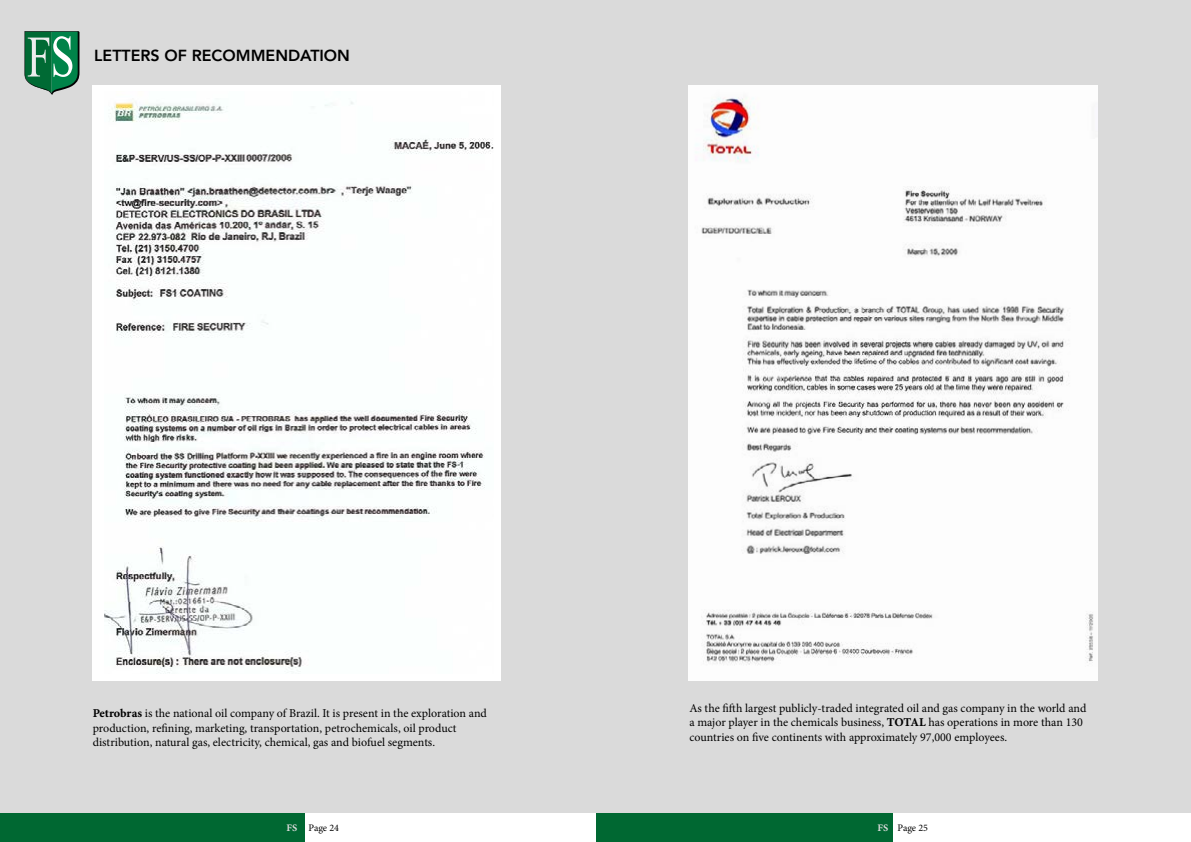
<style>
.page{position:relative;width:1191px;height:842px;background:#fff}
.page>*{position:absolute;margin:0;border:0;box-sizing:border-box;transform-origin:0 0}
.t1{font:800 16px "Avenir";color:#000}
.t2{font:12px/14.4px "Minion Pro";color:#000}
.t3{font:10px "Minion Pro";letter-spacing:-.005em;color:#000}
.s1{font-family:"Minion Pro Bold Capt"}
.s2{font-family:"Minion Pro Bold Capt";color:#dadada}
</style>
<div class="page">
<div style="left:0;top:0;width:595px;height:814px;background:#dadada"></div>
<div style="left:595px;top:0;width:596px;height:814px;background:#dadada"></div>
<svg style="left:25px;top:31px;width:55px;height:64px;background:#42906b"></svg>
<div style="left:595px;top:814px;width:298px;height:28px;background:#006832"></div>
<div style="left:0;top:814px;width:305px;height:28px;background:#006832"></div>
<div style="left:92px;top:85px;width:408px;height:595px;background:#fff"></div>
<svg style="left:104px;top:101px;width:389px;height:573px"></svg>
<svg style="left:689px;top:85px;width:408px;height:595px;background:#f2f2f2"></svg>
<h1 class="t1" style="left:94px;top:43px;width:257px">LETTERS OF RECOMMENDATION</h1>
<p class="t2" style="left:93px;top:706px;width:396px"><span class="s1">Petrobras</span> is the national oil company of Brazil. It is present in the exploration and production, refining, marketing, transportation, petrochemicals, oil product distribution, natural gas, electricity, chemical, gas and biofuel segments.</p>
<p class="t2" style="left:689px;top:701px;width:398px">As the fifth largest publicly-traded integrated oil and gas company in the world and a major player in the chemicals business, <span class="s1">TOTAL</span> has operations in more than 130 countries on five continents with approximately 97,000 employees.</p>
<p class="t3" style="left:286px;top:821px;width:54px"><span class="s2">FS</span> Page 24</p>
<p class="t3" style="left:877px;top:821px;width:52px"><span class="s2">FS</span> Page 25</p>
</div>
